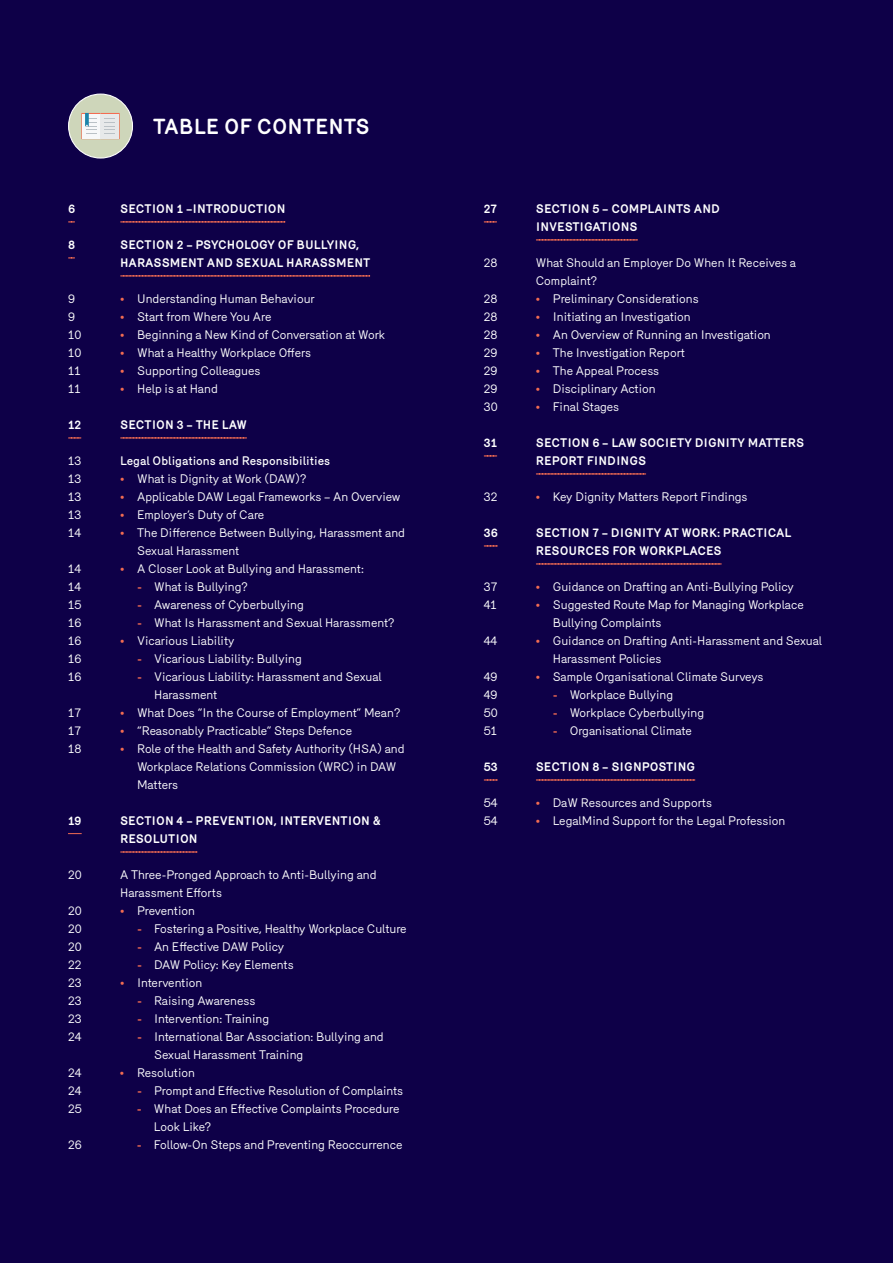
<style>
.page{position:relative;width:893px;height:1263px;background:#0e0048}
.page>*{position:absolute;margin:0;border:0;box-sizing:border-box;transform-origin:0 0}
.t1{font:700 21px "Merkury";color:#fff}
.t2{font:12px/18px "Merkury";color:#fff}
.t3{font:700 12px/18px "Merkury";color:#fff}
.t4{font:500 12px "Merkury";color:#fff}
.s1{color:#f36c52}
.s2{font-weight:700;color:#f36c52}
</style>
<div class="page">
<svg style="left:69px;top:437px;width:12px;height:1px"></svg>
<svg style="left:68px;top:833px;width:14px;height:1px"></svg>
<div style="left:68px;top:94px;width:65px;height:65px;background:#ced6ba;border:1px solid #fff;border-radius:50%"></div>
<svg style="left:81px;top:113px;width:19px;height:26px"></svg>
<svg style="left:101px;top:113px;width:19px;height:26px"></svg>
<div style="left:82px;top:114px;width:19px;height:24px;background:#f7f8f9"></div>
<div style="left:101px;top:114px;width:18px;height:24px;background:#e7e9ea"></div>
<svg style="left:104px;top:118px;width:11px;height:16px"></svg>
<svg style="left:85px;top:113px;width:12px;height:21px"></svg>
<svg style="left:121px;top:221px;width:164px;height:1px"></svg>
<svg style="left:121px;top:275px;width:249px;height:1px"></svg>
<svg style="left:121px;top:437px;width:126px;height:1px"></svg>
<svg style="left:121px;top:851px;width:76px;height:1px"></svg>
<svg style="left:536px;top:239px;width:101px;height:1px"></svg>
<svg style="left:536px;top:473px;width:110px;height:1px"></svg>
<svg style="left:536px;top:563px;width:185px;height:1px"></svg>
<svg style="left:536px;top:779px;width:159px;height:1px"></svg>
<svg style="left:484px;top:221px;width:13px;height:1px"></svg>
<svg style="left:484px;top:455px;width:13px;height:1px"></svg>
<svg style="left:484px;top:545px;width:13px;height:1px"></svg>
<svg style="left:484px;top:779px;width:13px;height:1px"></svg>
<p class="t3" style="left:68px;top:199px;width:9px">6</p>
<p class="t3" style="left:68px;top:235px;width:9px">8</p>
<p class="t2" style="left:68px;top:288px;width:15px">9<br>9<br>10<br>10<br>11<br>11</p>
<p class="t3" style="left:68px;top:415px;width:15px">12</p>
<p class="t2" style="left:68px;top:450px;width:15px;text-align:justify">13<br>13<br>13<br>13<br>14</p>
<p class="t2" style="left:68px;top:558px;width:15px;text-align:justify">14<br>14<br>15<br>16<br>16<br>16<br>16</p>
<p class="t2" style="left:68px;top:702px;width:15px;text-align:justify">17<br>17<br>18</p>
<p class="t3" style="left:68px;top:811px;width:15px">19</p>
<p class="t2" style="left:68px;top:864px;width:15px">20</p>
<p class="t2" style="left:68px;top:900px;width:15px;text-align:justify">20<br>20<br>20<br>22<br>23<br>23<br>23<br>24</p>
<p class="t2" style="left:68px;top:1062px;width:15px;text-align:justify">24<br>24<br>25</p>
<p class="t2" style="left:68px;top:1134px;width:15px">26</p>
<h1 class="t1" style="left:153px;top:111px;width:218px">TABLE OF CONTENTS</h1>
<p class="t3" style="left:120px;top:199px;width:167px">SECTION 1 –INTRODUCTION</p>
<p class="t3" style="left:120px;top:235px;width:252px">SECTION 2 – PSYCHOLOGY OF BULLYING,<br>HARASSMENT AND SEXUAL HARASSMENT</p>
<p class="t2" style="left:120px;top:288px;width:196px"><span class="s1">•</span> Understanding Human Behaviour</p>
<p class="t2" style="left:120px;top:306px;width:153px"><span class="s1">•</span> Start from Where You Are</p>
<p class="t2" style="left:120px;top:324px;width:267px"><span class="s1">•</span> Beginning a New Kind of Conversation at Work</p>
<p class="t2" style="left:120px;top:342px;width:193px"><span class="s1">•</span> What a Healthy Workplace Offers</p>
<p class="t2" style="left:120px;top:360px;width:142px"><span class="s1">•</span> Supporting Colleagues</p>
<p class="t2" style="left:120px;top:378px;width:99px"><span class="s1">•</span> Help is at Hand</p>
<p class="t3" style="left:120px;top:415px;width:128px">SECTION 3 – THE LAW</p>
<p class="t4" style="left:120px;top:452px;width:212px">Legal Obligations and Responsibilities</p>
<p class="t2" style="left:120px;top:468px;width:188px"><span class="s1">•</span> What is Dignity at Work (DAW)?</p>
<p class="t2" style="left:120px;top:486px;width:282px"><span class="s1">•</span> Applicable DAW Legal Frameworks – An Overview</p>
<p class="t2" style="left:120px;top:504px;width:146px"><span class="s1">•</span> Employer’s Duty of Care</p>
<p class="t2" style="left:137px;top:522px;width:269px;text-indent:-17px"><span class="s1">•</span> The Difference Between Bullying, Harassment and<br>Sexual Harassment</p>
<p class="t2" style="left:120px;top:558px;width:245px"><span class="s1">•</span> A Closer Look at Bullying and Harassment:</p>
<p class="t2" style="left:137px;top:576px;width:112px"><span class="s2">-</span> What is Bullying?</p>
<p class="t2" style="left:137px;top:594px;width:168px"><span class="s2">-</span> Awareness of Cyberbullying</p>
<p class="t2" style="left:137px;top:612px;width:259px"><span class="s2">-</span> What Is Harassment and Sexual Harassment?</p>
<p class="t2" style="left:120px;top:630px;width:116px"><span class="s1">•</span> Vicarious Liability</p>
<p class="t2" style="left:137px;top:648px;width:166px"><span class="s2">-</span> Vicarious Liability: Bullying</p>
<p class="t2" style="left:154px;top:666px;width:229px;text-indent:-17px"><span class="s2">-</span> Vicarious Liability: Harassment and Sexual<br>Harassment</p>
<p class="t2" style="left:120px;top:702px;width:282px"><span class="s1">•</span> What Does “In the Course of Employment” Mean?</p>
<p class="t2" style="left:120px;top:720px;width:234px"><span class="s1">•</span> “Reasonably Practicable” Steps Defence</p>
<p class="t2" style="left:137px;top:738px;width:269px;text-indent:-17px"><span class="s1">•</span> Role of the Health and Safety Authority (HSA) and<br>Workplace Relations Commission (WRC) in DAW<br>Matters</p>
<p class="t3" style="left:120px;top:811px;width:262px">SECTION 4 – PREVENTION, INTERVENTION &amp;<br>RESOLUTION</p>
<p class="t2" style="left:120px;top:864px;width:258px">A Three-Pronged Approach to Anti-Bullying and<br>Harassment Efforts</p>
<p class="t2" style="left:120px;top:900px;width:76px"><span class="s1">•</span> Prevention</p>
<p class="t2" style="left:137px;top:918px;width:271px"><span class="s2">-</span> Fostering a Positive, Healthy Workplace Culture</p>
<p class="t2" style="left:137px;top:936px;width:149px"><span class="s2">-</span> An Effective DAW Policy</p>
<p class="t2" style="left:137px;top:954px;width:158px"><span class="s2">-</span> DAW Policy: Key Elements</p>
<p class="t2" style="left:120px;top:972px;width:84px"><span class="s1">•</span> Intervention</p>
<p class="t2" style="left:137px;top:990px;width:120px"><span class="s2">-</span> Raising Awareness</p>
<p class="t2" style="left:137px;top:1008px;width:134px"><span class="s2">-</span> Intervention: Training</p>
<p class="t2" style="left:154px;top:1026px;width:231px;text-indent:-17px"><span class="s2">-</span> International Bar Association: Bullying and<br>Sexual Harassment Training</p>
<p class="t2" style="left:120px;top:1062px;width:77px"><span class="s1">•</span> Resolution</p>
<p class="t2" style="left:137px;top:1080px;width:268px"><span class="s2">-</span> Prompt and Effective Resolution of Complaints</p>
<p class="t2" style="left:154px;top:1098px;width:247px;text-indent:-17px"><span class="s2">-</span> What Does an Effective Complaints Procedure<br>Look Like?</p>
<p class="t2" style="left:137px;top:1134px;width:267px"><span class="s2">-</span> Follow-On Steps and Preventing Reoccurrence</p>
<p class="t3" style="left:484px;top:199px;width:15px">27</p>
<p class="t2" style="left:484px;top:252px;width:15px">28</p>
<p class="t2" style="left:484px;top:288px;width:16px;text-align:justify">28<br>28<br>28<br>29<br>29<br>29<br>30</p>
<p class="t3" style="left:484px;top:433px;width:15px">31</p>
<p class="t2" style="left:484px;top:486px;width:15px">32</p>
<p class="t3" style="left:484px;top:523px;width:16px">36</p>
<p class="t2" style="left:484px;top:576px;width:15px">37<br>41</p>
<p class="t2" style="left:484px;top:630px;width:15px">44</p>
<p class="t2" style="left:484px;top:666px;width:16px;text-align:justify">49<br>49<br>50<br>51</p>
<p class="t3" style="left:484px;top:757px;width:16px">53</p>
<p class="t2" style="left:484px;top:792px;width:15px">54<br>54</p>
<p class="t3" style="left:536px;top:199px;width:186px">SECTION 5 – COMPLAINTS AND<br>INVESTIGATIONS</p>
<p class="t2" style="left:536px;top:252px;width:262px">What Should an Employer Do When It Receives a<br>Complaint?</p>
<p class="t2" style="left:536px;top:288px;width:164px"><span class="s1">•</span> Preliminary Considerations</p>
<p class="t2" style="left:536px;top:306px;width:157px"><span class="s1">•</span> Initiating an Investigation</p>
<p class="t2" style="left:536px;top:324px;width:237px"><span class="s1">•</span> An Overview of Running an Investigation</p>
<p class="t2" style="left:536px;top:342px;width:151px"><span class="s1">•</span> The Investigation Report</p>
<p class="t2" style="left:536px;top:360px;width:125px"><span class="s1">•</span> The Appeal Process</p>
<p class="t2" style="left:536px;top:378px;width:121px"><span class="s1">•</span> Disciplinary Action</p>
<p class="t2" style="left:536px;top:396px;width:85px"><span class="s1">•</span> Final Stages</p>
<p class="t3" style="left:536px;top:433px;width:270px">SECTION 6 – LAW SOCIETY DIGNITY MATTERS<br>REPORT FINDINGS</p>
<p class="t2" style="left:536px;top:486px;width:213px"><span class="s1">•</span> Key Dignity Matters Report Findings</p>
<p class="t3" style="left:536px;top:523px;width:257px">SECTION 7 – DIGNITY AT WORK: PRACTICAL<br>RESOURCES FOR WORKPLACES</p>
<p class="t2" style="left:536px;top:576px;width:259px"><span class="s1">•</span> Guidance on Drafting an Anti-Bullying Policy</p>
<p class="t2" style="left:553px;top:594px;width:252px;text-indent:-17px"><span class="s1">•</span> Suggested Route Map for Managing Workplace<br>Bullying Complaints</p>
<p class="t2" style="left:553px;top:630px;width:271px;text-indent:-17px"><span class="s1">•</span> Guidance on Drafting Anti-Harassment and Sexual<br>Harassment Policies</p>
<p class="t2" style="left:536px;top:666px;width:229px"><span class="s1">•</span> Sample Organisational Climate Surveys</p>
<p class="t2" style="left:553px;top:684px;width:122px"><span class="s2">-</span> Workplace Bullying</p>
<p class="t2" style="left:553px;top:702px;width:153px"><span class="s2">-</span> Workplace Cyberbullying</p>
<p class="t2" style="left:553px;top:720px;width:140px"><span class="s2">-</span> Organisational Climate</p>
<p class="t3" style="left:536px;top:757px;width:161px">SECTION 8 – SIGNPOSTING</p>
<p class="t2" style="left:536px;top:792px;width:178px"><span class="s1">•</span> DaW Resources and Supports</p>
<p class="t2" style="left:536px;top:810px;width:251px"><span class="s1">•</span> LegalMind Support for the Legal Profession</p>
</div>
